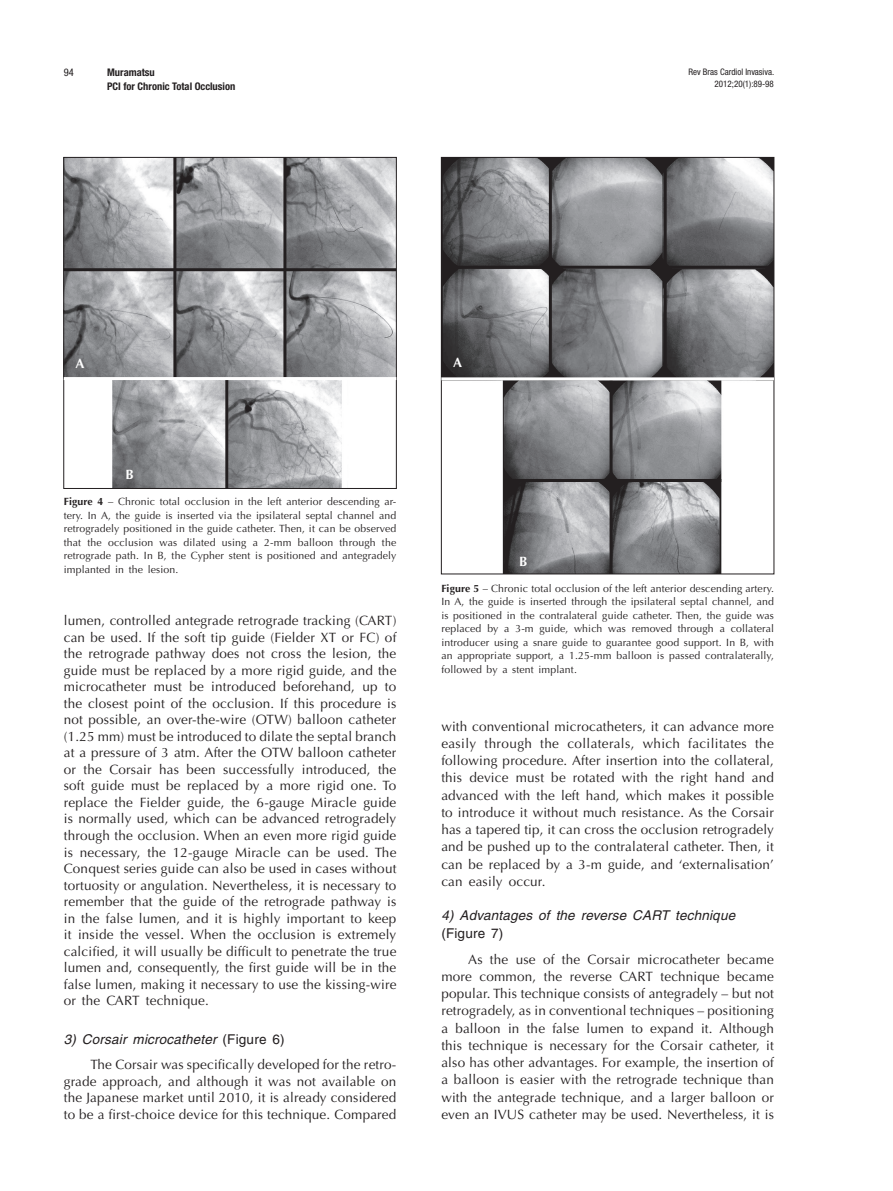
<style>
.page{position:relative;width:893px;height:1191px;background:#fff}
.page>*{position:absolute;margin:0;border:0;box-sizing:border-box;transform-origin:0 0}
.t1{font:13.5px/16.5px "Optima LT Std";letter-spacing:.015em;color:#231f20;text-align:justify}
.t2{font:italic 13.5px "Helvetica";letter-spacing:.015em;color:#231f20}
.t3{font:13.5px "Helvetica";letter-spacing:.015em;color:#231f20}
.t4{font:700 13.5px "Optima LT Std";color:#fff}
.t5{font:10.5px/13.5px "Optima LT Std";letter-spacing:.015em;color:#231f20;text-align:justify}
.t6{font:700 condensed 10.5px/13.5px "Helvetica Neue";color:#231f20}
.t7{font:condensed 10.5px "Helvetica Neue";color:#231f20}
.t8{font:condensed 9px/12px "Helvetica Neue";color:#231f20;text-align:right}
.s1{font-weight:700}
.s2{font-style:normal}
</style>
<div class="page">
<img style="left:65px;top:159px;width:330px;height:328px">
<div style="left:63px;top:157px;width:334px;height:332px;border:1px solid #231f20"></div>
<img style="left:443px;top:159px;width:329px;height:413px">
<div style="left:441px;top:157px;width:333px;height:417px;border:1px solid #231f20"></div>
<hr style="left:63px;top:268px;width:333px;height:3px;background:#231f20">
<hr style="left:173px;top:157px;width:3px;height:221px;background:#231f20">
<hr style="left:283px;top:157px;width:3px;height:221px;background:#231f20">
<hr style="left:441px;top:266px;width:333px;height:3px;background:#231f20">
<hr style="left:549px;top:157px;width:3px;height:220px;background:#231f20">
<hr style="left:664px;top:157px;width:3px;height:220px;background:#231f20">
<hr style="left:504px;top:479px;width:217px;height:3px;background:#231f20">
<hr style="left:610px;top:378px;width:3px;height:196px;background:#231f20">
<hr style="left:225px;top:378px;width:3px;height:111px;background:#231f20">
<hr style="left:64px;top:377px;width:332px;height:3px;background:#fff">
<hr style="left:441px;top:377px;width:333px;height:3px;background:#fff">
<p class="t7" style="left:64px;top:67px;width:12px">94</p>
<p class="t6" style="left:107px;top:66px;width:130px">Muramatsu<br>PCI for Chronic Total Occlusion</p>
<p class="t8" style="left:688px;top:66px;width:87px">Rev Bras Cardiol Invasiva.<br>2012;20(1):89-98</p>
<p class="t4" style="left:76px;top:356px;width:11px">A</p>
<p class="t4" style="left:125px;top:467px;width:10px">B</p>
<p class="t4" style="left:453px;top:355px;width:11px">A</p>
<p class="t5" style="left:64px;top:495px;width:334px"><span class="s1">Figure 4</span> – Chronic total occlusion in the left anterior descending ar&shy;tery. In A, the guide is inserted via the ipsilateral septal channel and retrogradely positioned in the guide catheter. Then, it can be observed that the occlusion was dilated using a 2-mm balloon through the retrograde path. In B, the Cypher stent is positioned and antegradely implanted in the lesion.</p>
<p class="t1" style="left:64px;top:612px;width:334px">lumen, controlled antegrade retrograde tracking (CART) can be used. If the soft tip guide (Fielder XT or FC) of the retrograde pathway does not cross the lesion, the guide must be replaced by a more rigid guide, and the microcatheter must be introduced beforehand, up to the closest point of the occlusion. If this procedure is not possible, an over-the-wire (OTW) balloon catheter (1.25 mm) must be introduced to dilate the septal branch at a pressure of 3 atm. After the OTW balloon catheter or the Corsair has been successfully introduced, the soft guide must be replaced by a more rigid one. To replace the Fielder guide, the 6-gauge Miracle guide is normally used, which can be advanced retrogradely through the occlusion. When an even more rigid guide is necessary, the 12-gauge Miracle can be used. The Conquest series guide can also be used in cases without tortuosity or angulation. Nevertheless, it is necessary to remember that the guide of the retrograde pathway is in the false lumen, and it is highly important to keep it inside the vessel. When the occlusion is extremely calcified, it will usually be difficult to penetrate the true lumen and, consequently, the first guide will be in the false lumen, making it necessary to use the kissing-wire or the CART technique.</p>
<p class="t2" style="left:64px;top:1031px;width:222px">3) Corsair microcatheter <span class="s2">(Figure 6)</span></p>
<p class="t1" style="left:64px;top:1056px;width:334px;text-indent:27px">The Corsair was specifically developed for the retro&shy;grade approach, and although it was not available on the Japanese market until 2010, it is already considered to be a first-choice device for this technique. Compared</p>
<p class="t4" style="left:519px;top:553px;width:10px">B</p>
<p class="t5" style="left:441px;top:581px;width:334px"><span class="s1">Figure 5</span> – Chronic total occlusion of the left anterior descending artery.<br>In A, the guide is inserted through the ipsilateral septal channel, and is positioned in the contralateral guide catheter. Then, the guide was replaced by a 3-m guide, which was removed through a collateral introducer using a snare guide to guarantee good support. In B, with an appropriate support, a 1.25-mm balloon is passed contralaterally, followed by a stent implant.</p>
<p class="t1" style="left:441px;top:717px;width:334px;line-height:17.2px">with conventional microcatheters, it can advance more easily through the collaterals, which facilitates the following procedure. After insertion into the collateral, this device must be rotated with the right hand and advanced with the left hand, which makes it possible to introduce it without much resistance. As the Corsair has a tapered tip, it can cross the occlusion retrogradely and be pushed up to the contralateral catheter. Then, it can be replaced by a 3-m guide, and ‘externalisation’ can easily occur.</p>
<p class="t2" style="left:441px;top:907px;width:295px">4) Advantages of the reverse CART technique</p>
<p class="t3" style="left:441px;top:925px;width:64px">(Figure 7)</p>
<p class="t1" style="left:441px;top:950px;width:334px;line-height:17.2px;text-indent:27px">As the use of the Corsair microcatheter became more common, the reverse CART technique became popular. This technique consists of antegradely – but not retrogradely, as in conventional techniques – positioning a balloon in the false lumen to expand it. Although this technique is necessary for the Corsair catheter, it also has other advantages. For example, the insertion of a balloon is easier with the retrograde technique than with the antegrade technique, and a larger balloon or even an IVUS catheter may be used. Nevertheless, it is</p>
</div>
